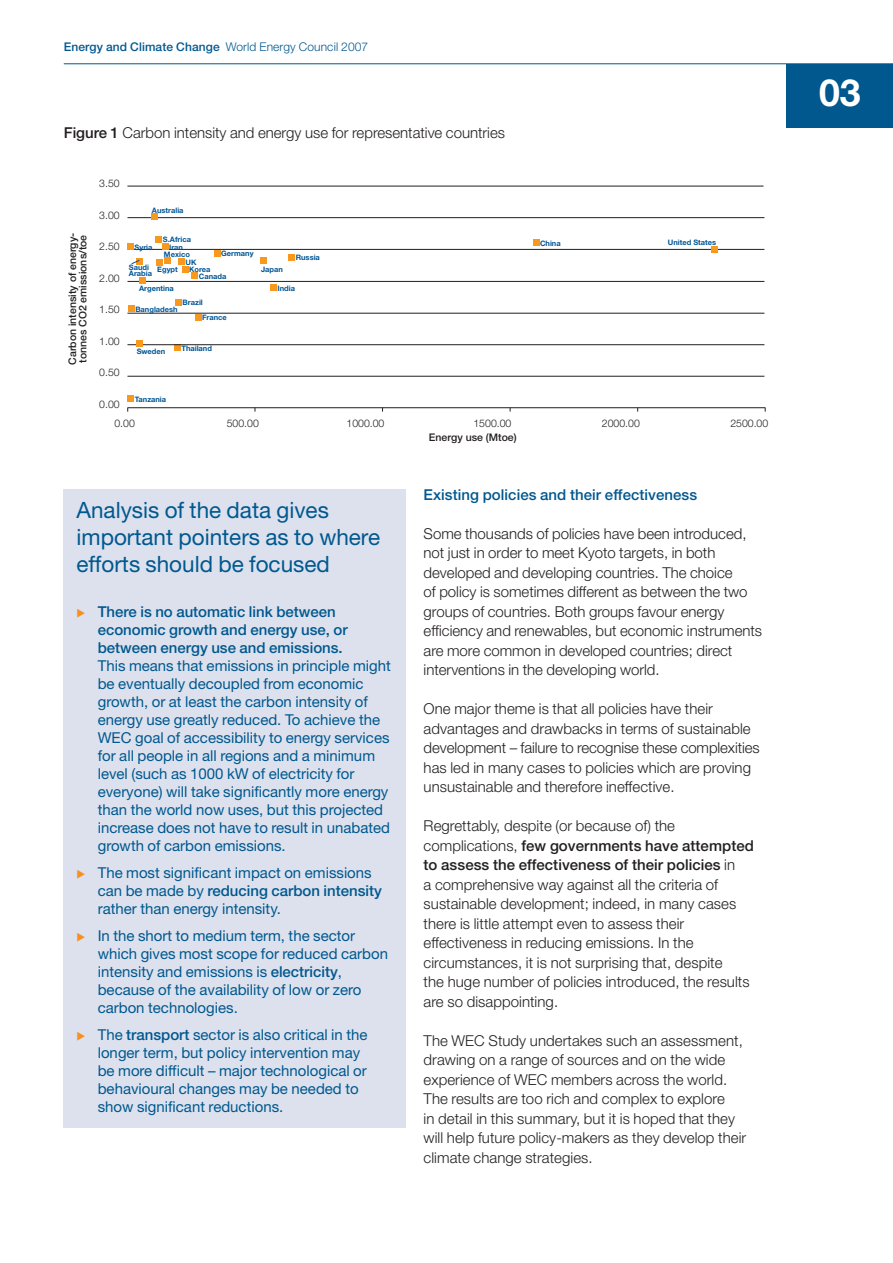
<style>
.page{position:relative;width:893px;height:1263px;background:#fff}
.page>*{position:absolute;margin:0;border:0;box-sizing:border-box;transform-origin:0 0}
.t1{font:700 37.5px "Helvetica Neue";color:#fff}
.t2{font:22.5px/27px "Helvetica Neue";color:#00588f}
.t3{font:300 15px/19.5px "Helvetica Neue";letter-spacing:.005em;color:#231f20}
.t4{font:15px/18px "Helvetica Neue";color:#00588f}
.t5{font:500 15px/18px "Helvetica Neue";color:#00588f}
.t6{font:500 12px "Helvetica Neue";letter-spacing:.01em;color:#00588f}
.t7{font:300 10.5px "Helvetica Neue";color:#231f20}
.t8{font:500 10.5px/10.5px "Helvetica Neue";color:#231f20}
.t9{font:700 7.5px/7.9px "Helvetica Neue";color:#005595}
.s1{font-weight:300}
.s2{font-weight:500}
</style>
<div class="page">
<div style="left:787px;top:64px;width:106px;height:64px;background:#00588f"></div>
<hr style="left:64px;top:63px;width:829px;height:1px;background:#00588f">
<div style="left:64px;top:489px;width:342px;height:638px;background:#dce1ed"></div>
<div style="left:174px;top:345px;width:7px;height:6px;background:#f8981d"></div>
<hr style="left:127px;top:186px;width:636px;height:1px;background:#231f20">
<hr style="left:127px;top:217px;width:637px;height:1px;background:#231f20">
<hr style="left:127px;top:281px;width:637px;height:1px;background:#231f20">
<hr style="left:127px;top:249px;width:637px;height:1px;background:#231f20">
<hr style="left:127px;top:313px;width:637px;height:1px;background:#231f20">
<hr style="left:127px;top:344px;width:637px;height:1px;background:#231f20">
<hr style="left:127px;top:376px;width:637px;height:1px;background:#231f20">
<div style="left:711px;top:246px;width:6px;height:7px;background:#f8981d"></div>
<svg style="left:128px;top:395px;width:6px;height:6px"></svg>
<div style="left:136px;top:340px;width:7px;height:6px;background:#f8981d"></div>
<div style="left:128px;top:305px;width:7px;height:7px;background:#f8981d"></div>
<svg style="left:195px;top:314px;width:6px;height:6px"></svg>
<div style="left:175px;top:299px;width:7px;height:6px;background:#f8981d"></div>
<div style="left:139px;top:277px;width:6px;height:7px;background:#f8981d"></div>
<div style="left:270px;top:284px;width:7px;height:7px;background:#f8981d"></div>
<svg style="left:289px;top:254px;width:6px;height:6px"></svg>
<svg style="left:261px;top:258px;width:6px;height:6px"></svg>
<svg style="left:214px;top:250px;width:6px;height:6px"></svg>
<div style="left:127px;top:243px;width:7px;height:7px;background:#f8981d"></div>
<div style="left:162px;top:243px;width:6px;height:7px;background:#f8981d"></div>
<svg style="left:152px;top:214px;width:6px;height:6px"></svg>
<svg style="left:156px;top:237px;width:6px;height:6px"></svg>
<svg style="left:533px;top:239px;width:6px;height:6px"></svg>
<hr style="left:127px;top:407px;width:638px;height:1px;background:#231f20">
<div style="left:178px;top:258px;width:7px;height:6px;background:#f8981d"></div>
<svg style="left:182px;top:266px;width:16px;height:13px"></svg>
<div style="left:164px;top:258px;width:7px;height:6px;background:#f8981d"></div>
<svg style="left:157px;top:259px;width:6px;height:6px"></svg>
<svg style="left:131px;top:258px;width:11px;height:6px"></svg>
<p class="t6" style="left:64px;top:43px;width:306px">Energy and Climate Change <span class="s1">World Energy Council 2007</span></p>
<p class="t3" style="left:64px;top:125px;width:443px"><span class="s2">Figure 1</span> Carbon intensity and energy use for representative countries</p>
<p class="t8" style="left:68px;top:365px;width:134px;rotate:-90deg">Carbon intensity of energy&shy;tonnes CO2 emissions/toe</p>
<p class="t7" style="left:99px;top:180px;width:22px">3.50</p>
<p class="t7" style="left:99px;top:211px;width:22px">3.00</p>
<p class="t7" style="left:99px;top:243px;width:22px">2.50</p>
<p class="t7" style="left:99px;top:274px;width:22px">2.00</p>
<p class="t7" style="left:99px;top:306px;width:22px">1.50</p>
<p class="t7" style="left:99px;top:337px;width:22px">1.00</p>
<p class="t7" style="left:99px;top:369px;width:22px">0.50</p>
<p class="t7" style="left:99px;top:400px;width:22px">0.00</p>
<p class="t9" style="left:152px;top:207px;width:33px">Australia</p>
<p class="t9" style="left:163px;top:236px;width:30px">S.Africa</p>
<p class="t9" style="left:135px;top:244px;width:19px">Syria</p>
<p class="t9" style="left:169px;top:244px;width:15px">Iran</p>
<p class="t9" style="left:221px;top:250px;width:34px">Germany</p>
<p class="t9" style="left:164px;top:251px;width:27px">Mexico</p>
<p class="t9" style="left:189px;top:259px;width:23px;text-indent:-4px">UK<br>Korea</p>
<p class="t9" style="left:129px;top:265px;width:25px;line-height:6px">Saudi<br>Arabia</p>
<p class="t9" style="left:157px;top:266px;width:22px">Egypt</p>
<p class="t9" style="left:261px;top:266px;width:23px">Japan</p>
<p class="t9" style="left:199px;top:273px;width:29px">Canada</p>
<p class="t9" style="left:296px;top:255px;width:26px">Russia</p>
<p class="t9" style="left:139px;top:285px;width:36px">Argentina</p>
<p class="t9" style="left:277px;top:285px;width:19px">India</p>
<p class="t9" style="left:183px;top:299px;width:22px">Brazil</p>
<p class="t9" style="left:135px;top:306px;width:44px">Bangladesh</p>
<p class="t9" style="left:202px;top:314px;width:26px">France</p>
<p class="t9" style="left:137px;top:348px;width:30px">Sweden</p>
<p class="t9" style="left:181px;top:345px;width:32px">Thailand</p>
<p class="t9" style="left:135px;top:396px;width:33px">Tanzania</p>
<p class="t9" style="left:540px;top:240px;width:22px">China</p>
<p class="t9" style="left:668px;top:239px;width:50px">United States</p>
<p class="t7" style="left:114px;top:419px;width:22px">0.00</p>
<p class="t7" style="left:227px;top:419px;width:34px">500.00</p>
<p class="t7" style="left:346px;top:419px;width:39px">1000.00</p>
<p class="t7" style="left:473px;top:419px;width:39px">1500.00</p>
<p class="t7" style="left:602px;top:419px;width:39px">2000.00</p>
<p class="t7" style="left:730px;top:419px;width:39px">2500.00</p>
<h2 class="t2" style="left:77px;top:499px;width:305px">Analysis of the data gives important pointers as to where efforts should be focused</h2>
<p class="t5" style="left:98px;top:604px;width:251px">There is no automatic link between economic growth and energy use, or between energy use and emissions.</p>
<p class="t4" style="left:98px;top:658px;width:295px">This means that emissions in principle might be eventually decoupled from economic growth, or at least the carbon intensity of energy use greatly reduced. To achieve the WEC goal of accessibility to energy services for all people in all regions and a minimum level (such as 1000 kW of electricity for everyone) will take significantly more energy than the world now uses, but this projected increase does not have to result in unabated growth of carbon emissions.</p>
<p class="t4" style="left:98px;top:865px;width:286px">The most significant impact on emissions can be made by <span class="s2">reducing carbon intensity </span>rather than energy intensity.</p>
<p class="t4" style="left:98px;top:928px;width:292px">In the short to medium term, the sector which gives most scope for reduced carbon intensity and emissions is <span class="s2">electricity</span>, because of the availability of low or zero carbon technologies.</p>
<p class="t4" style="left:98px;top:1027px;width:271px">The <span class="s2">transport</span> sector is also critical in the longer term, but policy intervention may be more difficult – major technological or behavioural changes may be needed to show significant reductions.</p>
<p class="t8" style="left:429px;top:433px;width:89px">Energy use (Mtoe)</p>
<p class="t5" style="left:424px;top:487px;width:275px">Existing policies and their effectiveness</p>
<p class="t3" style="left:424px;top:525px;width:340px">Some thousands of policies have been introduced, not just in order to meet Kyoto targets, in both developed and developing countries. The choice<br>of policy is sometimes different as between the two groups of countries. Both groups favour energy efficiency and renewables, but economic instruments are more common in developed countries; direct interventions in the developing world.</p>
<p class="t3" style="left:424px;top:701px;width:338px">One major theme is that all policies have their advantages and drawbacks in terms of sustainable development – failure to recognise these complexities has led in many cases to policies which are proving unsustainable and therefore ineffective.</p>
<p class="t3" style="left:424px;top:818px;width:332px">Regrettably, despite (or because of) the complications, <span class="s2">few governments have attempted to assess the effectiveness of their policies</span> in<br>a comprehensive way against all the criteria of sustainable development; indeed, in many cases there is little attempt even to assess their effectiveness in reducing emissions. In the circumstances, it is not surprising that, despite<br>the huge number of policies introduced, the results are so disappointing.</p>
<p class="t3" style="left:424px;top:1032px;width:324px">The WEC Study undertakes such an assessment, drawing on a range of sources and on the wide experience of WEC members across the world.<br>The results are too rich and complex to explore<br>in detail in this summary, but it is hoped that they will help future policy-makers as they develop their climate change strategies.</p>
<h1 class="t1" style="left:819px;top:80px;width:43px">03</h1>
</div>
